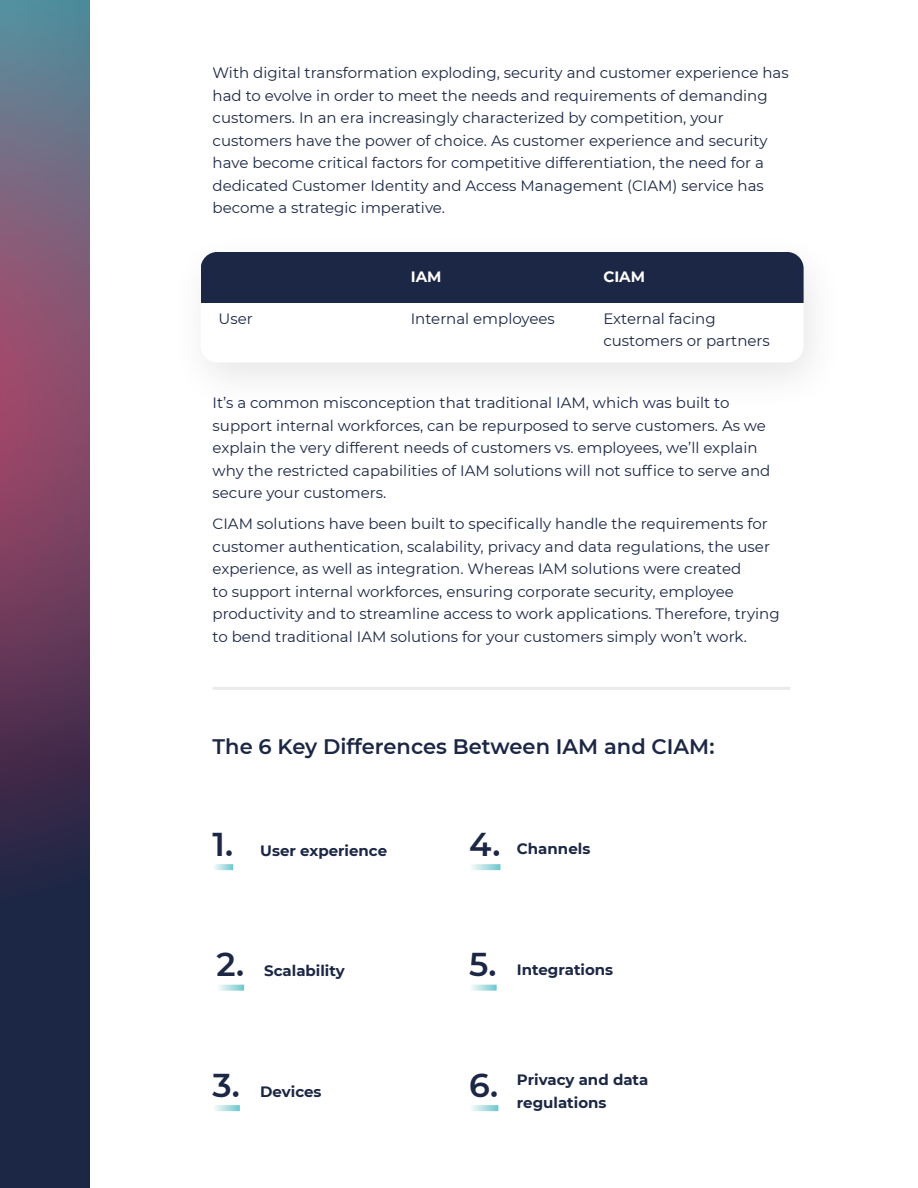
<style>
.page{position:relative;width:918px;height:1188px;background:#fff}
.page>*{position:absolute;margin:0;border:0;box-sizing:border-box;transform-origin:0 0}
.t1{font:600 33px "Montserrat";color:#1c2745}
.t2{font:600 21px "Montserrat";color:#1c2745}
.t3{font:15px/22.5px "Montserrat";color:#1c2745}
.t4{font:700 15px "Montserrat";color:#1c2745}
.t5{font:700 15px "Montserrat";color:#fff}
</style>
<div class="page">
<div style="left:0;top:0;width:90px;height:1188px;background:#1c2745"></div>
<svg style="left:0;top:0;width:90px;height:870px"></svg>
<div style="left:168px;top:228px;width:678px;height:186px;background:#000;opacity:.1"></div>
<div style="left:201px;top:252px;width:603px;height:110px;background:#fff;border-radius:17px"></div>
<div style="left:201px;top:252px;width:603px;height:51px;background:#1c2745"></div>
<hr style="left:213px;top:687px;width:577px;height:3px;background:#ebebeb">
<svg style="left:471px;top:1105px;width:27px;height:6px"></svg>
<svg style="left:214px;top:864px;width:19px;height:6px"></svg>
<svg style="left:219px;top:985px;width:25px;height:6px"></svg>
<svg style="left:472px;top:864px;width:28px;height:6px"></svg>
<svg style="left:471px;top:985px;width:26px;height:6px"></svg>
<svg style="left:215px;top:1105px;width:25px;height:6px"></svg>
<p class="t3" style="left:213px;top:61px;width:578px">With digital transformation exploding, security and customer experience has had to evolve in order to meet the needs and requirements of demanding customers In. an era increasingly characterized by competition, your customers have the power of choice. As customer experience and security have become critical factors for competitive differentiation, the need for a dedicated Customer Identity and Access Management (CIAM) service has become a strategic imperative.</p>
<p class="t3" style="left:219px;top:307px;width:36px">User</p>
<p class="t5" style="left:411px;top:266px;width:32px">IAM</p>
<p class="t3" style="left:411px;top:307px;width:146px">Internal employees</p>
<p class="t5" style="left:603px;top:266px;width:43px">CIAM</p>
<p class="t3" style="left:603px;top:307px;width:114px">External facing</p>
<p class="t3" style="left:603px;top:329px;width:168px">customers or partners</p>
<p class="t3" style="left:213px;top:391px;width:559px">It as’ common misconception that traditional IAM, which was built to support internal workforces, can be repurposed to serve customers. As we explain the very different needs of customers vs. employees, we l l’ explain why the restricted capabilities of IAM solutions will not suffice to serve and secure your customers.</p>
<p class="t3" style="left:213px;top:512px;width:569px">CIAM solutions have been built to specifically handle the requirements for customer authentication, scalability, privacy and data regulations, the user experience, as well as integration. Whereas IAM solutions were created<br>to support internal workforces, ensuring corporate security, employee productivity and to streamline access to work applications. Therefore, trying to bend traditional IAM solutions for your customers simply won t’ work.</p>
<h2 class="t2" style="left:213px;top:731px;width:503px">The 6 Key Differences Between IAM and CIAM:</h2>
<h1 class="t1" style="left:213px;top:821px;width:22px">1.</h1>
<p class="t4" style="left:260px;top:840px;width:129px">User experience</p>
<h1 class="t1" style="left:469px;top:821px;width:33px">4.</h1>
<p class="t4" style="left:517px;top:838px;width:75px">Channels</p>
<h1 class="t1" style="left:217px;top:941px;width:29px">2.</h1>
<p class="t4" style="left:264px;top:960px;width:82px">Scalability</p>
<h1 class="t1" style="left:469px;top:941px;width:29px">5.</h1>
<p class="t4" style="left:517px;top:959px;width:98px">Integrations</p>
<h1 class="t1" style="left:213px;top:1062px;width:29px">3.</h1>
<p class="t4" style="left:260px;top:1081px;width:63px">Devices</p>
<p class="t4" style="left:469px;top:1092px;width:139px"><sup>6.</sup> regulations</p>
<p class="t4" style="left:517px;top:1069px;width:133px">Privacy and data</p>
</div>
